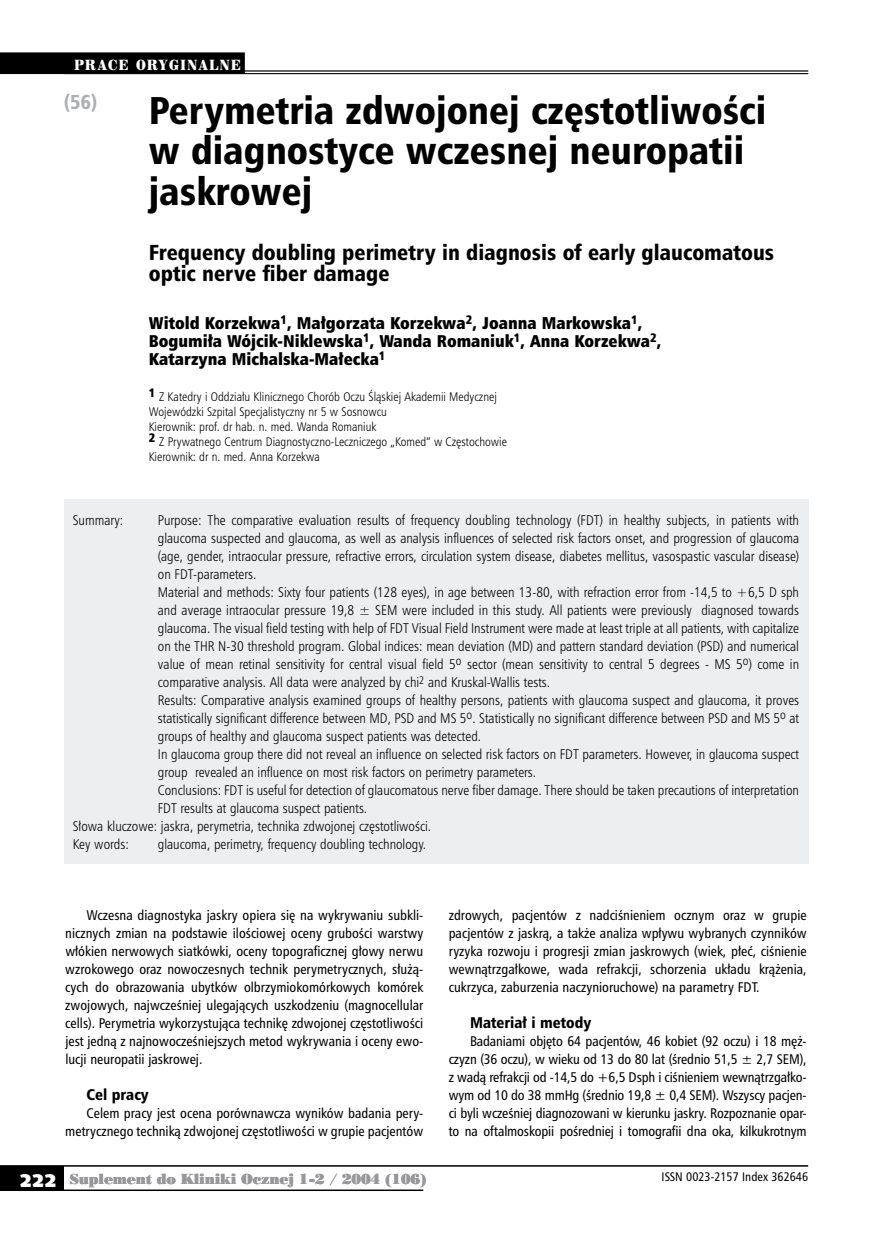
<style>
.page{position:relative;width:872px;height:1234px;background:#fff}
.page>*{position:absolute;margin:0;border:0;box-sizing:border-box;transform-origin:0 0}
.t1{font:37.5px/40.5px "Humnst 777 Blk Cn PL";color:#000}
.t2{font:21px/21px "Humnst 777 Blk Cn PL";color:#000}
.t3{font:19.5px "Humnst 777 Blk Cn PL";color:#aeafb2}
.t4{font:18px "Humanst 531 U Blk PL";color:#fff}
.t5{font:16.5px/18px "Humnst 777 X Blk Cn PL";color:#000}
.t6{font:15px "Humnst 777 Blk Cn PL";color:#000}
.t7{font:13.5px "Humnst 777 Lt Cn PL";color:#000}
.t8{font:13.5px/18px "Humnst 777 Cn PL";color:#000;text-align:justify}
.t9{font:13.5px "Poster Bodoni PL";letter-spacing:-.015em;color:#98989c}
.t10{font:13.5px "Century 725 Blk PL";letter-spacing:.13em;color:#fff;scale:.8 1}
.t11{font:12px/15px "Humnst 777 Lt Cn PL";color:#000}
.t12{font:12px "Humnst 777 Cn PL";color:#000}
</style>
<div class="page">
<div style="left:0;top:1165px;width:64px;height:24px;background:#000"></div>
<hr style="left:0;top:1164px;width:808px;height:2px;background:#000">
<hr style="left:0;top:1189px;width:423px;height:1px;background:#000">
<hr style="left:0;top:71px;width:808px;height:1px;background:#000">
<hr style="left:0;top:73px;width:808px;height:1px;background:#000">
<div style="left:64px;top:499px;width:744px;height:364px;background:#edeeef"></div>
<div style="left:0;top:52px;width:245px;height:21px;background:#000"></div>
<p class="t10" style="left:74px;top:56px;width:210px">PRACE ORYGINALNE</p>
<h3 class="t3" style="left:64px;top:89px;width:35px">(56)</h3>
<h1 class="t1" style="left:149px;top:89px;width:619px">Perymetria zdwojonej częstotliwości w diagnostyce wczesnej neuropatii jaskrowej</h1>
<h2 class="t2" style="left:149px;top:241px;width:627px">Frequency doubling perimetry in diagnosis of early glaucomatous optic nerve fiber damage</h2>
<p class="t5" style="left:149px;top:313px;width:514px">Wi-told Ko-rze-kwa<sup>1</sup>, Mał-go-rza-ta Ko-rze-kwa<sup>2</sup>, Jo-an-na Mar-kow-ska<sup>1</sup>,<br>Bo-gu-mi-ła Wój-cik--N-ikle-wska<sup>1</sup>, Wan-da Ro-ma-niu-k<sup>1</sup>, An-na Ko-rze-kwa<sup>2</sup>,<br>Ka-ta-rzy-na Mi-chal-ska--M-ałe-cka<sup>1</sup></p>
<p class="t11" style="left:149px;top:389px;width:359px"><sup>1</sup> Z Katedry i Oddziału Klinicznego Chorób Oczu Śląskiej Akademii Medycznej Wojewódzki Szpital Specjalistyczny nr 5 w Sosnowcu<br>Kierownik: prof. dr hab. n. med. Wanda Romaniuk<br><sup>2</sup> Z Prywatnego Centrum Diagnostyczno-Leczniczego „Komed” w Częstochowie Kierownik: dr n. med. Anna Korzekwa</p>
<p class="t7" style="left:73px;top:511px;width:52px">Summary:</p>
<p class="t7" style="left:158px;top:511px;width:642px">Purpose: The comparative evaluation results of frequency doubling technology (FDT) in healthy subjects, in patients with</p>
<p class="t7" style="left:158px;top:529px;width:642px">glaucoma suspected and glaucoma, as well as analysis influences of selected risk factors onset, and progression of glaucoma</p>
<p class="t7" style="left:158px;top:547px;width:643px">(age, gender, intraocular pressure, refractive errors, circulation system disease, diabetes mellitus, vasospastic vascular disease)</p>
<p class="t7" style="left:158px;top:565px;width:100px">on FDT-parameters.</p>
<p class="t7" style="left:158px;top:583px;width:642px">Material and methods: Sixty four patients (128 eyes), in age between 13-80, with refraction error from -14,5 to +6,5 D sph</p>
<p class="t7" style="left:158px;top:601px;width:642px">and average intraocular pressure 19,8 ± SEM were included in this study. All patients were previously diagnosed towards</p>
<p class="t7" style="left:158px;top:619px;width:642px">glaucoma. The visual field testing with help of FDT Visual Field Instrument were made at least triple at all patients, with capitalize</p>
<p class="t7" style="left:158px;top:637px;width:642px">on the THR N-30 threshold program. Global indices: mean deviation (MD) and pattern standard deviation (PSD) and numerical</p>
<p class="t7" style="left:158px;top:655px;width:643px">value of mean retinal sensitivity for central visual field 5<sup>o</sup> sector (mean sensitivity to central 5 degrees - MS 5<sup>o</sup>) come in</p>
<p class="t7" style="left:158px;top:673px;width:394px">comparative analysis. All data were analyzed by chi<sup>2</sup> and Kruskal-Wallis tests.</p>
<p class="t7" style="left:158px;top:691px;width:643px">Results: Comparative analysis examined groups of healthy persons, patients with glaucoma suspect and glaucoma, it proves</p>
<p class="t7" style="left:158px;top:709px;width:643px">statistically significant difference between MD, PSD and MS 5<sup>o</sup>. Statistically no significant difference between PSD and MS 5<sup>o</sup> at</p>
<p class="t7" style="left:158px;top:727px;width:325px">groups of healthy and glaucoma suspect patients was detected.</p>
<p class="t7" style="left:158px;top:745px;width:643px">In glaucoma group there did not reveal an influence on selected risk factors on FDT parameters. However, in glaucoma suspect</p>
<p class="t7" style="left:158px;top:763px;width:380px">group revealed an influence on most risk factors on perimetry parameters.</p>
<p class="t7" style="left:158px;top:781px;width:642px">Conclusions: FDT is useful for detection of glaucomatous nerve fiber damage. There should be taken precautions of interpretation</p>
<p class="t7" style="left:158px;top:799px;width:211px">FDT results at glaucoma suspect patients.</p>
<p class="t7" style="left:73px;top:817px;width:360px">Słowa kluczowe: jaskra, perymetria, technika zdwojonej częstotliwości.</p>
<p class="t7" style="left:73px;top:835px;width:58px">Key words:</p>
<p class="t7" style="left:158px;top:835px;width:270px">glaucoma, perimetry, frequency doubling technology.</p>
<p class="t8" style="left:65px;top:905px;width:359px;text-indent:21px">Wczesna diagnostyka jaskry opiera się na wykrywaniu subkli&shy;nicznych zmian na podstawie ilościowej oceny grubości warstwy włókien nerwowych siatkówki, oceny topograficznej głowy nerwu wzrokowego oraz nowoczesnych technik perymetrycznych, służą&shy;cych do obrazowania ubytków olbrzymiokomórkowych komórek zwojowych, najwcześniej ulegających uszkodzeniu (magnocellular cells). Perymetria wykorzystująca technikę zdwojonej częstotliwości jest jedną z najnowocześniejszych metod wykrywania i oceny ewo&shy;lucji neuropatii jaskrowej.</p>
<p class="t6" style="left:87px;top:1084px;width:64px">Cel pracy</p>
<p class="t8" style="left:65px;top:1103px;width:359px;text-align:right">Celem pracy jest ocena porównawcza wyników badania pery&shy;metrycznego techniką zdwojonej częstotliwości w grupie pacjentów</p>
<p class="t8" style="left:449px;top:905px;width:359px">zdrowych, pacjentów z nadciśnieniem ocznym oraz w grupie pacjentów z jaskrą, a także analiza wpływu wybranych czynników ryzyka rozwoju i progresji zmian jaskrowych (wiek, płeć, ciśnienie wewnątrzgałkowe, wada refrakcji, schorzenia układu krążenia, cukrzyca, zaburzenia naczynioruchowe) na parametry FDT.</p>
<p class="t6" style="left:470px;top:1012px;width:123px">Materiał i metody</p>
<p class="t8" style="left:449px;top:1031px;width:359px;text-indent:21px">Badaniami objęto 64 pacjentów, 46 kobiet (92 oczu) i 18 męż&shy;czyzn (36 oczu), w wieku od 13 do 80 lat (średnio 51,5 ± 2,7 SEM), z wadą refrakcji od -14,5 do +6,5 Dsph i ciśnieniem wewnątrzgałko&shy;wym od 10 do 38 mmHg (średnio 19,8 ± 0,4 SEM). Wszyscy pacjen&shy;ci byli wcześniej diagnozowani w kierunku jaskry. Rozpoznanie opar&shy;to na oftalmoskopii pośredniej i tomografii dna oka, kilkukrotnym</p>
<h3 class="t4" style="left:20px;top:1168px;width:38px">222</h3>
<p class="t9" style="left:70px;top:1169px;width:359px">Suplement do Kliniki Ocznej 1-2 / 2004 (106)</p>
<p class="t12" style="left:661px;top:1168px;width:148px">ISSN 0023-2157 Index 362646</p>
</div>
